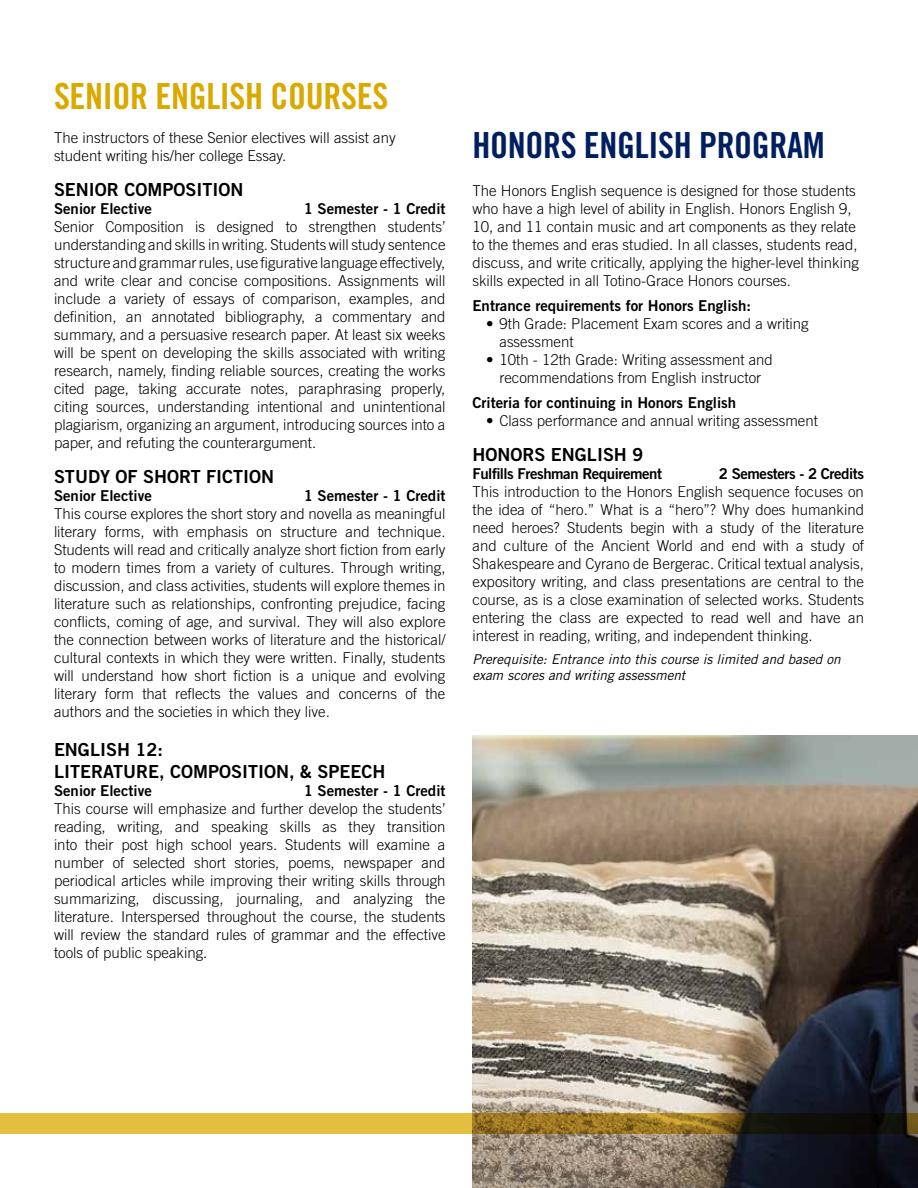
<style>
.page{position:relative;width:918px;height:1188px;background:#fff}
.page>*{position:absolute;margin:0;border:0;box-sizing:border-box;transform-origin:0 0}
.t1{font:36px "Trade Gothic Bold Cond Twenty";letter-spacing:-.01em;color:#daa900}
.t2{font:36px "Trade Gothic Bold Cond Twenty";letter-spacing:-.01em;color:#001f60}
.t3{font:18px/21.6px "Trade Gothic Bold Two";color:#000}
.t4{font:300 15px/18px "Trade Gothic";color:#000;text-align:justify}
.t5{font:15px "Trade Gothic Bold Two";color:#000}
.t6{font:15px "Trade Gothic Bold Two";letter-spacing:-.03em;color:#000}
.t7{font:italic 13.5px/16.2px "Trade Gothic";color:#000}
</style>
<div class="page">
<img style="left:472px;top:735px;width:446px;height:453px">
<svg style="left:0;top:1113px;width:918px;height:21px;background:#a5882c"></svg>
<h1 class="t1" style="left:54px;top:74px;width:336px">SENIOR ENGLISH COURSES</h1>
<p class="t4" style="left:54px;top:128px;width:343px">The instructors of these Senior electives will assist any student writing his/her college Essay.</p>
<p class="t3" style="left:54px;top:178px;width:191px">SENIOR COMPOSITION</p>
<p class="t5" style="left:54px;top:199px;width:99px">Senior Elective</p>
<p class="t5" style="left:304px;top:199px;width:143px">1 Semester - 1 Credit</p>
<p class="t4" style="left:54px;top:217px;width:393px">Senior Composition is designed to strengthen students’ understanding and skills in writing. Students will study sentence structure and grammar rules, use figurative language effectively, and write clear and concise compositions. Assignments will include a variety of essays of comparison, examples, and definition, an annotated bibliography, a commentary and summary, and a persuasive research paper. At least six weeks will be spent on developing the skills associated with writing research, namely, finding reliable sources, creating the works cited page, taking accurate notes, paraphrasing properly, citing sources, understanding intentional and unintentional plagiarism, organizing an argument, introducing sources into a paper, and refuting the counterargument.</p>
<p class="t3" style="left:54px;top:465px;width:222px">STUDY OF SHORT FICTION</p>
<p class="t5" style="left:54px;top:486px;width:99px">Senior Elective</p>
<p class="t5" style="left:304px;top:486px;width:143px">1 Semester - 1 Credit</p>
<p class="t4" style="left:54px;top:504px;width:393px">This course explores the short story and novella as meaningful literary forms, with emphasis on structure and technique.<br>Students will read and critically analyze short fiction from early to modern times from a variety of cultures. Through writing, discussion, and class activities, students will explore themes in literature such as relationships, confronting prejudice, facing conflicts, coming of age, and survival. They will also explore the connection between works of literature and the historical/ cultural contexts in which they were written. Finally, students will understand how short fiction is a unique and evolving literary form that reflects the values and concerns of the authors and the societies in which they live.</p>
<p class="t3" style="left:54px;top:739px;width:333px">ENGLISH 12:<br>LITERATURE, COMPOSITION, &amp; SPEECH</p>
<p class="t5" style="left:54px;top:781px;width:99px">Senior Elective</p>
<p class="t5" style="left:304px;top:781px;width:143px">1 Semester - 1 Credit</p>
<p class="t4" style="left:54px;top:799px;width:393px">This course will emphasize and further develop the students’ reading, writing, and speaking skills as they transition into their post high school years. Students will examine a number of selected short stories, poems, newspaper and periodical articles while improving their writing skills through summarizing, discussing, journaling, and analyzing the literature. Interspersed throughout the course, the students will review the standard rules of grammar and the effective tools of public speaking.</p>
<h1 class="t2" style="left:472px;top:124px;width:354px">HONORS ENGLISH PROGRAM</h1>
<p class="t4" style="left:472px;top:182px;width:388px;text-align:left">The Honors English sequence is designed for those students who have a high level of ability in English. Honors English 9, 10, and 11 contain music and art components as they relate to the themes and eras studied. In all classes, students read, discuss, and write critically, applying the higher-level thinking skills expected in all Totino-Grace Honors courses.</p>
<p class="t5" style="left:472px;top:297px;width:280px">Entrance requirements for Honors English:</p>
<p class="t4" style="left:500px;top:315px;width:311px;text-indent:-14px">• 9th Grade: Placement Exam scores and a writing assessment</p>
<p class="t4" style="left:486px;top:351px;width:288px;text-align:center">• 10th - 12th Grade: Writing assessment and recommendations from English instructor</p>
<p class="t5" style="left:472px;top:393px;width:265px">Criteria for continuing in Honors English</p>
<p class="t4" style="left:486px;top:411px;width:333px">• Class performance and annual writing assessment</p>
<p class="t3" style="left:472px;top:444px;width:172px">HONORS ENGLISH 9</p>
<p class="t6" style="left:472px;top:464px;width:191px">Fulfills Freshman Requirement</p>
<p class="t6" style="left:719px;top:464px;width:147px">2 Semesters - 2 Credits</p>
<p class="t4" style="left:472px;top:483px;width:393px">This introduction to the Honors English sequence focuses on the idea of “hero.” What is a “hero”? Why does humankind need heroes? Students begin with a study of the literature and culture of the Ancient World and end with a study of Shakespeare and Cyrano de Bergerac. Critical textual analysis, expository writing, and class presentations are central to the course, as is a close examination of selected works. Students entering the class are expected to read well and have an interest in reading, writing, and independent thinking.</p>
<p class="t7" style="left:472px;top:651px;width:370px">Prerequisite: Entrance into this course is limited and based on exam scores and writing assessment</p>
</div>
